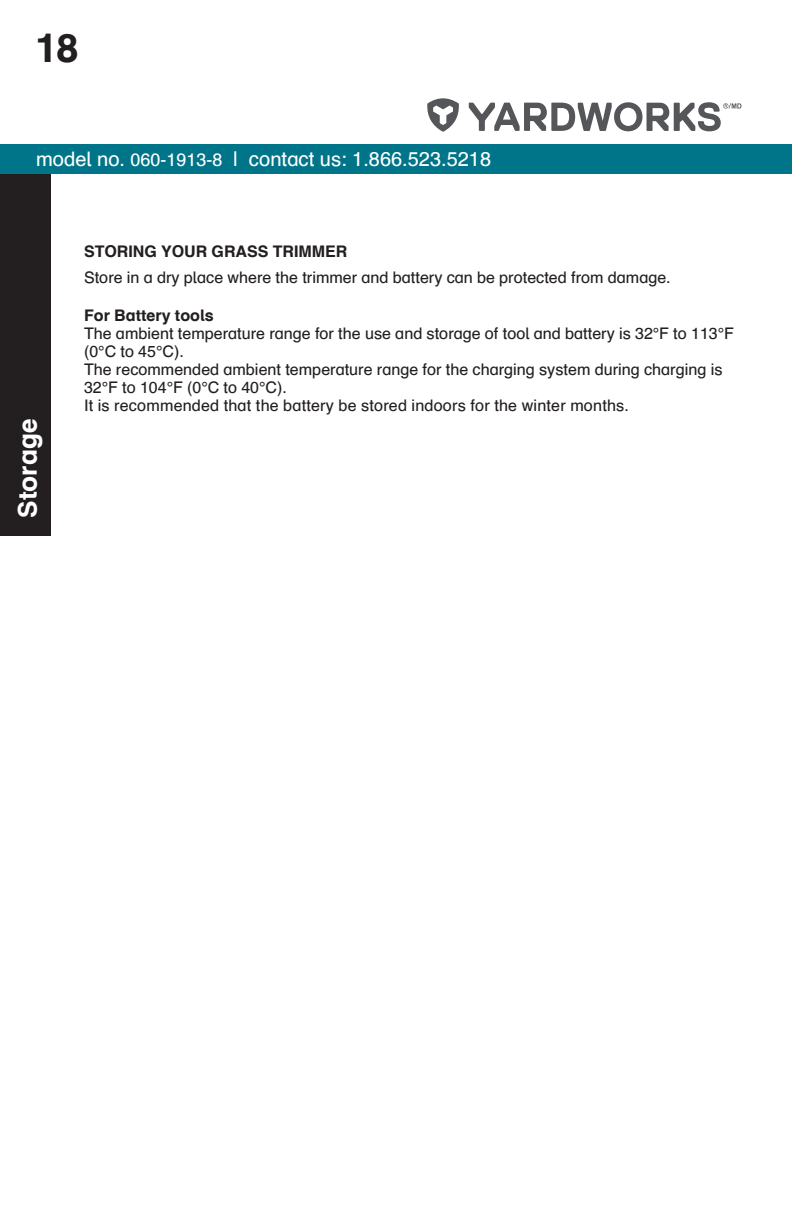
<style>
.page{position:relative;width:792px;height:1224px;background:#fff}
.page>*{position:absolute;margin:0;border:0;box-sizing:border-box;transform-origin:0 0}
.t1{font:700 40px "Schulbuch Nord";color:#231f20}
.Section_name{font:700 26px "Schulbuch Nord";color:#fff}
.t2{font:20px "Schulbuch Nord";color:#fff}
.Body{font:16px/18px "Schulbuch Nord";color:#231f20}
.Body-2{font:700 16px "Schulbuch Nord";color:#231f20}
.s1{font-size:18px}
</style>
<div class="page">
<div style="left:0;top:166px;width:51px;height:370px;background:#231f20"></div>
<div style="left:0;top:144px;width:792px;height:29px;background:#007589"></div>
<svg style="left:427px;top:98px;width:32px;height:34px"></svg>
<svg style="left:469px;top:102px;width:272px;height:29px"></svg>
<h1 class="t1" style="left:35px;top:22px;width:45px">18</h1>
<p class="t2" style="left:36px;top:146px;width:457px">model no. <span class="s1">060-1913-8</span> | contact us: 1.866.523.5218</p>
<p class="Section_name" style="left:11px;top:518px;width:100px;rotate:-90deg">Storage</p>
<p class="Body-2" style="left:84px;top:241px;width:265px">STORING YOUR GRASS TRIMMER</p>
<p class="Body" style="left:84px;top:268px;width:588px">Store in a dry place where the trimmer and battery can be protected from damage.</p>
<p class="Body-2" style="left:84px;top:305px;width:131px">For Battery tools</p>
<p class="Body" style="left:84px;top:324px;width:651px">The ambient temperature range for the use and storage of tool and battery is 32°F to 113°F (0°C to 45°C).</p>
<p class="Body" style="left:84px;top:360px;width:640px">The recommended ambient temperature range for the charging system during charging is<br>32°F to 104°F (0°C to 40°C).</p>
<p class="Body" style="left:84px;top:396px;width:546px">It is recommended that the battery be stored indoors for the winter months.</p>
</div>
